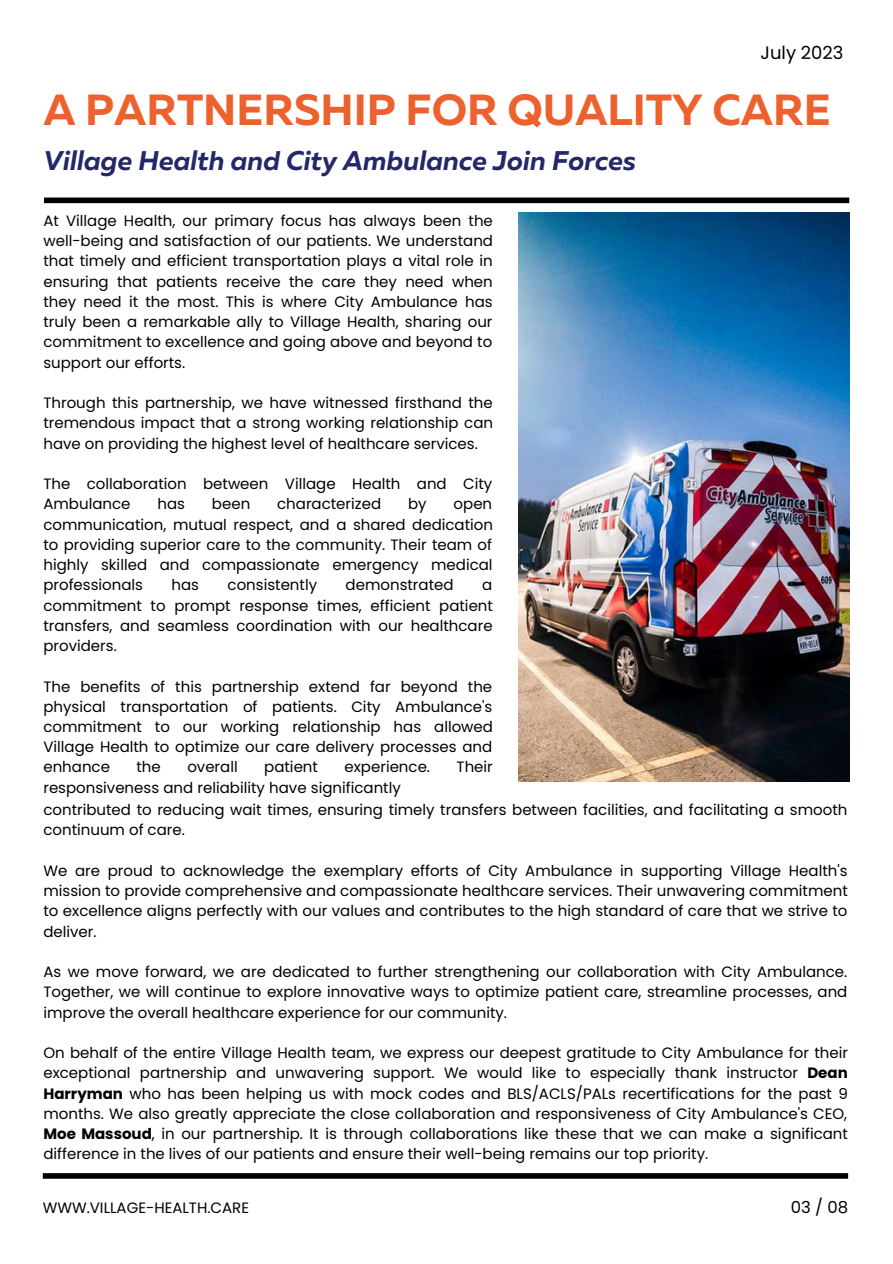
<style>
.page{position:relative;width:893px;height:1264px;background:#fff}
.page>*{position:absolute;margin:0;border:0;box-sizing:border-box;transform-origin:0 0}
.t1{font:700 43.5px "Muller";color:#ec612d}
.t2{font:italic 700 27px "Muller";color:#232868}
.t3{font:18px "Poppins";color:#000}
.t4{font:16.5px "Poppins";color:#000}
.t5{font:15px/20.2px "Poppins";color:#000;text-align:justify}
.s1{color:#fff}
.s2{font-weight:700}
</style>
<div class="page">
<img style="left:518px;top:213px;width:331px;height:568px">
<div style="left:43px;top:1173px;width:805px;height:5px;background:#000"></div>
<div style="left:44px;top:197px;width:805px;height:6px;background:#000"></div>
<p class="t3" style="left:760px;top:40px;width:84px">July 2023</p>
<p class="t1" style="left:43px;top:92px;width:788px">A PARTNERSHIP FOR QUALITY CARE</p>
<p class="t2" style="left:44px;top:150px;width:593px">Village Health and City Ambulance Join Forces</p>
<p class="t5" style="left:43px;top:210px;width:451px">At Village Health, our primary focus has always been the well-being and satisfaction of our patients. We understand that timely and efficient transportation plays a vital role in ensuring that patients receive the care they need when they need it the most. This is where City Ambulance has truly been a remarkable ally to Village Health, sharing our commitment to excellence and going above and beyond to support our efforts.</p>
<p class="t5" style="left:43px;top:393px;width:451px">Through this partnership, we have witnessed firsthand the tremendous impact that a strong working relationship can have on providing the highest level of healthcare services.</p>
<p class="t5" style="left:43px;top:473px;width:450px">The collaboration between Village Health and City<br>Ambulance</p>
<p class="t5" style="left:157px;top:494px;width:29px">has</p>
<p class="t5" style="left:212px;top:494px;width:40px">been</p>
<p class="t5" style="left:277px;top:494px;width:105px">characterized</p>
<p class="t5" style="left:408px;top:494px;width:20px">by</p>
<p class="t5" style="left:43px;top:494px;width:451px;text-indent:410px">open communication, mutual respect, and a shared dedication to providing superior care to the community. Their team of highly skilled and compassionate emergency medical professionals</p>
<p class="t5" style="left:171px;top:575px;width:29px">has</p>
<p class="t5" style="left:227px;top:575px;width:91px">consistently</p>
<p class="t5" style="left:345px;top:575px;width:109px">demonstrated</p>
<p class="t5" style="left:43px;top:575px;width:451px;text-indent:438px">a commitment to prompt response times, efficient patient transfers, and seamless coordination with our healthcare providers.</p>
<p class="t5" style="left:43px;top:676px;width:451px">The benefits of this partnership extend far beyond the physical transportation of patients. City Ambulance's commitment to our working relationship has allowed Village Health to optimize our care delivery processes and enhance</p>
<p class="t5" style="left:43px;top:757px;width:451px;text-indent:413px">Their responsiveness and reliability have significantly <span class="s1">contributed to</span></p>
<p class="t5" style="left:136px;top:757px;width:26px">the</p>
<p class="t5" style="left:187px;top:757px;width:52px">overall</p>
<p class="t5" style="left:264px;top:757px;width:55px">patient</p>
<p class="t5" style="left:344px;top:757px;width:87px">experience.</p>
<p class="t5" style="left:43px;top:799px;width:805px;text-indent:19px">ntributed to reducing wait times, ensuring timely transfers between facilities, and facilitating a smooth continuum of care.</p>
<p class="t5" style="left:43px;top:860px;width:805px">We are proud to acknowledge the exemplary efforts of City Ambulance in supporting Village Health's mission to provide comprehensive and compassionate healthcare services. Their unwavering commitment to excellence aligns perfectly with our values and contributes to the high standard of care that we strive to deliver.</p>
<p class="t5" style="left:43px;top:961px;width:805px">As we move forward, we are dedicated to further strengthening our collaboration with City Ambulance.<br>Together, we will continue to explore innovative ways to optimize patient care, streamline processes, and improve the overall healthcare experience for our community.</p>
<p class="t5" style="left:43px;top:1042px;width:806px">On behalf of the entire Village Health team, we express our deepest gratitude to City Ambulance for their exceptional partnership and unwavering support. We would like to especially thank instructor <span class="s2">Dean Harryman</span> who has been helping us with mock codes and BLS/ACLS/PALs recertifications for the past 9 months. We also greatly appreciate the close collaboration and responsiveness of City Ambulance's CEO, <span class="s2">Moe Massoud</span>, in our partnership. It is through collaborations like these that we can make a significant difference in the lives of our patients and ensure their well-being remains our top priority.</p>
<p class="t5" style="left:43px;top:799px;width:11px">c</p>
<p class="t5" style="left:43px;top:1197px;width:208px">WWW.VILLAGE-HEALTH.CARE</p>
<p class="t4" style="left:790px;top:1195px;width:59px">03 / 08</p>
</div>
